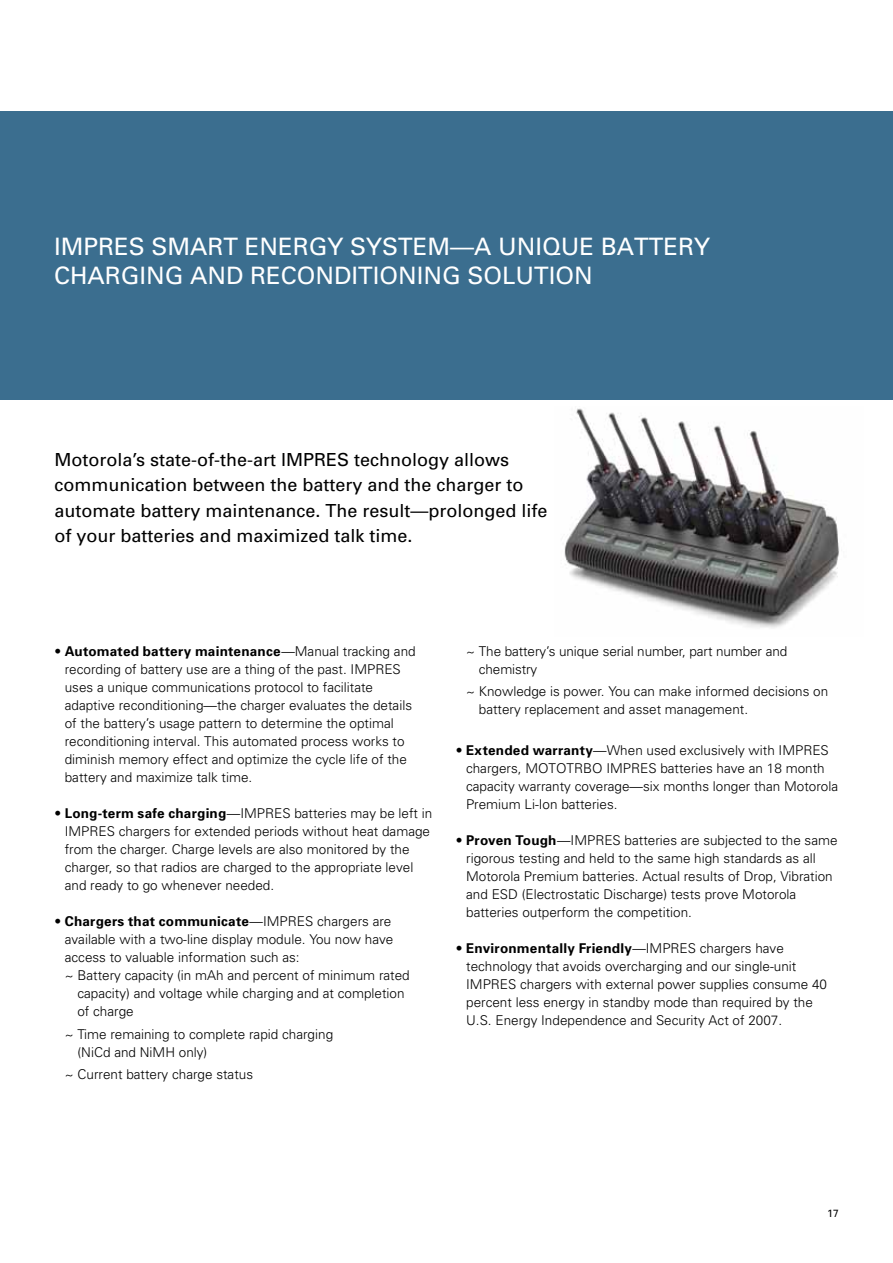
<style>
.page{position:relative;width:893px;height:1263px;background:#fff}
.page>*{position:absolute;margin:0;border:0;box-sizing:border-box;transform-origin:0 0}
.t1{font:24px/28.8px "Univers";color:#fff}
.t2{font:18px/25.5px "Univers";color:#000}
.t3{font:300 13.5px/18px "Univers";color:#000}
.t4{font:700 13.5px "Univers";letter-spacing:.02em;color:#000}
.t5{font:10.5px "Univers";color:#000}
.s1{font-weight:700}
.s2{font-weight:300}
</style>
<div class="page">
<img style="left:564px;top:408px;width:276px;height:220px">
<div style="left:0;top:111px;width:893px;height:289px;background:#3b6e8f"></div>
<h1 class="t1" style="left:54px;top:232px;width:658px">I MPRES Smart Energy System—A U nique Battery<br>Charging and Reconditioning Solution</h1>
<h2 class="t2" style="left:54px;top:446px;width:495px">Motorola’s state-of-the-art I MPRES technology allows communication between the battery and the charger to automate battery maintenance. The result—prolonged life of your batteries and maximized talk time.</h2>
<p class="t3" style="left:65px;top:642px;width:352px;text-indent:-10px">• <span class="s1">Automated battery maintenance</span>—Manual tracking and recording of battery use are a thing of the past. I MPRES uses a unique communications protocol to facilitate adaptive reconditioning—the charger evaluates the details of the battery’s usage pattern to determine the optimal reconditioning interval. This automated process works to diminish memory effect and optimize the cycle life of the battery and maximize talk time.</p>
<p class="t3" style="left:65px;top:804px;width:369px;text-indent:-10px">• <span class="s1">Long-term safe charging</span>—I MPRES batteries may be left in I MPRES chargers for extended periods without heat damage from the charger. Charge levels are also monitored by the charger, so that radios are charged to the appropriate level and ready to go whenever needed.</p>
<p class="t4" style="left:54px;top:912px;width:338px"><span class="s2">•</span> Chargers that communicate<span class="s2">—I MPRES chargers are</span></p>
<p class="t3" style="left:65px;top:930px;width:330px">available with a two-line display module. You now have</p>
<p class="t3" style="left:65px;top:948px;width:236px">access to valuable information such as:</p>
<p class="t3" style="left:65px;top:966px;width:346px">~ Battery capacity (in mAh and percent of minimum rated</p>
<p class="t3" style="left:77px;top:984px;width:329px">capacity) and voltage while charging and at completion</p>
<p class="t3" style="left:77px;top:1002px;width:58px">of charge</p>
<p class="t3" style="left:78px;top:1024px;width:257px;text-indent:-13px">~ Time remaining to complete rapid charging (NiCd and NiMH only)</p>
<p class="t3" style="left:65px;top:1065px;width:190px">~ Current battery charge status</p>
<p class="t3" style="left:479px;top:642px;width:310px;text-indent:-13px">~ The battery’s unique serial number, part number and chemistry</p>
<p class="t3" style="left:479px;top:682px;width:351px;text-indent:-13px">~ Knowledge is power. You can make informed decisions on battery replacement and asset management.</p>
<p class="t3" style="left:466px;top:741px;width:374px;text-indent:-10px">• <span class="s1">Extended warranty</span>—When used exclusively with I MPRES chargers, MOTOTRBO I MPRES batteries have an 18 month capacity warranty coverage—six months longer than Motorola Premium Li-I on batteries.</p>
<p class="t3" style="left:466px;top:831px;width:373px;text-indent:-11px">• <span class="s1">Proven Tough</span>—I MPRES batteries are subjected to the same rigorous testing and held to the same high standards as all Motorola Premium batteries. Actual results of Drop, Vibration and ES D (E lectrostatic Discharge) tests prove Motorola batteries outperform the competition.</p>
<p class="t3" style="left:466px;top:939px;width:362px;text-indent:-11px">• <span class="s1">Environmentally Friendly</span>—I MPRES chargers have technology that avoids overcharging and our single-unit<br>I MPRES chargers with external power supplies consume 40 percent less energy in standby mode than required by the U.S. Energy I ndependence and Security Act of 2007.</p>
<p class="t5" style="left:827px;top:1206px;width:13px">17</p>
</div>
